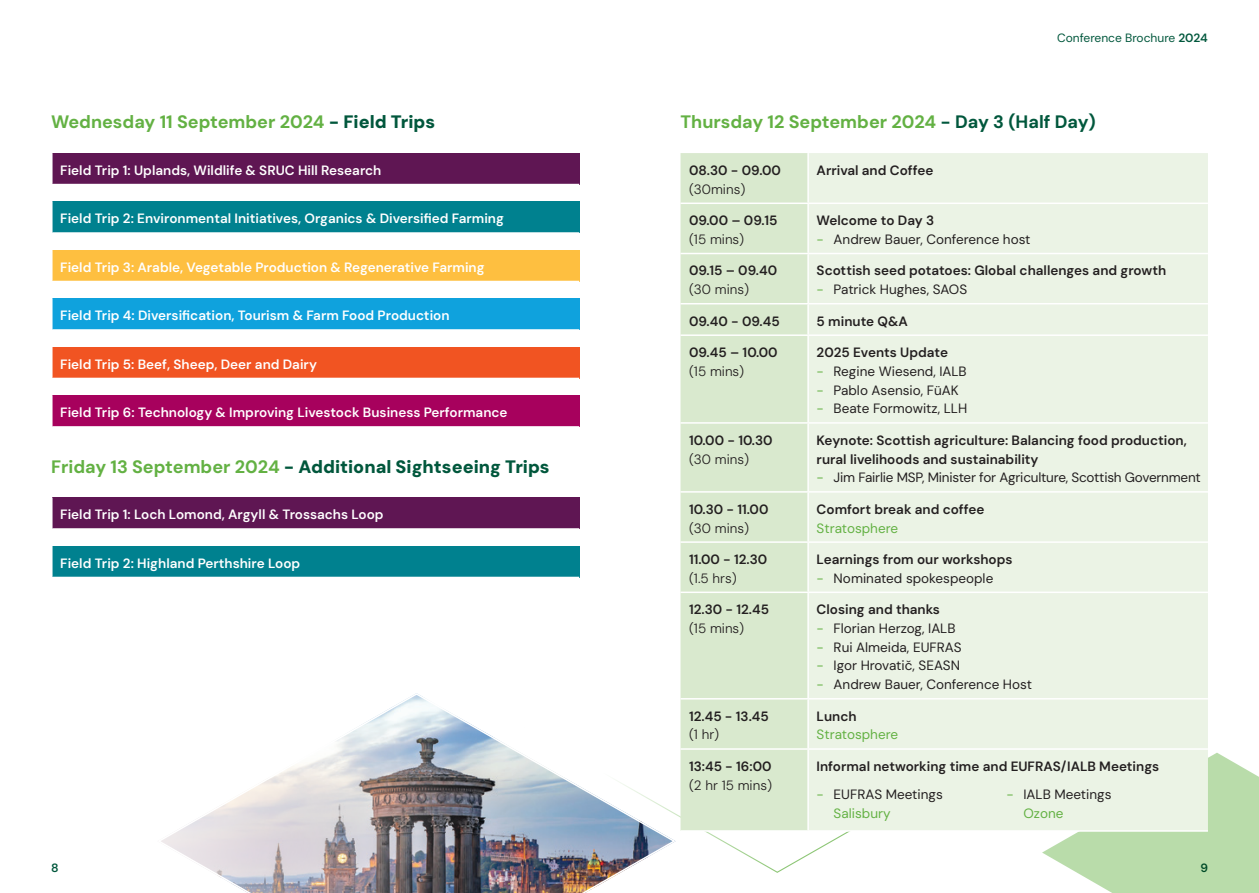
<style>
.page{position:relative;width:1259px;height:893px;background:#fff}
.page>*{position:absolute;margin:0;border:0;box-sizing:border-box;transform-origin:0 0}
.t1{font:700 18px "DM Sans";color:#63b143}
.t2{font:900 18px "DM Sans";color:#01573c}
.t3{font:600 13.5px/18.8px "DM Sans";color:#231f20}
.t4{font:600 13.5px "DM Sans";color:#fff}
.t5{font:13.5px/18.8px "DM Sans";color:#231f20}
.t6{font:13.5px "DM Sans";color:#63b143}
.t7{font:300 13.5px "DM Sans";color:#231f20}
.t8{font:12px "DM Sans";color:#01573c}
.t9{font:600 12px "DM Sans";color:#01573c}
.s1{font-weight:900;color:#01573c}
.s2{font-weight:700;color:#63b143}
.s3{font-weight:600}
.s4{color:#01573c}
.s5{font-weight:300}
.s6{color:#63b143}
</style>
<div class="page">
<svg style="left:1042px;top:753px;width:217px;height:140px;background:#c2e0b5"></svg>
<div style="left:52px;top:153px;width:527px;height:32px;background:#5f1653"></div>
<div style="left:52px;top:202px;width:527px;height:31px;background:#00818f"></div>
<div style="left:52px;top:250px;width:527px;height:31px;background:#febf40"></div>
<div style="left:52px;top:298px;width:527px;height:32px;background:#0fa2dd"></div>
<div style="left:52px;top:347px;width:527px;height:31px;background:#f15422"></div>
<div style="left:52px;top:395px;width:527px;height:32px;background:#a7015d"></div>
<hr style="left:51px;top:153px;width:2px;height:31px;background:#fff">
<hr style="left:51px;top:184px;width:528px;height:1px;background:#fff">
<hr style="left:51px;top:202px;width:2px;height:30px;background:#fff">
<hr style="left:51px;top:232px;width:528px;height:2px;background:#fff">
<hr style="left:51px;top:250px;width:2px;height:31px;background:#fff">
<hr style="left:51px;top:298px;width:2px;height:31px;background:#fff">
<hr style="left:51px;top:329px;width:528px;height:2px;background:#fff">
<hr style="left:51px;top:347px;width:2px;height:31px;background:#fff">
<hr style="left:51px;top:395px;width:2px;height:31px;background:#fff">
<hr style="left:51px;top:426px;width:528px;height:2px;background:#fff">
<div style="left:52px;top:497px;width:527px;height:32px;background:#5f1653"></div>
<div style="left:52px;top:546px;width:527px;height:31px;background:#00818f"></div>
<hr style="left:51px;top:497px;width:2px;height:31px;background:#fff">
<hr style="left:51px;top:528px;width:528px;height:2px;background:#fff">
<hr style="left:51px;top:546px;width:2px;height:31px;background:#fff">
<div style="left:680px;top:153px;width:127px;height:677px;background:#d9e9ce"></div>
<div style="left:809px;top:153px;width:399px;height:677px;background:#ebf3e5"></div>
<hr style="left:680px;top:203px;width:128px;height:1px;background:#fff">
<hr style="left:808px;top:203px;width:400px;height:1px;background:#fff">
<hr style="left:680px;top:253px;width:128px;height:1px;background:#fff">
<hr style="left:808px;top:253px;width:400px;height:1px;background:#fff">
<hr style="left:680px;top:303px;width:128px;height:1px;background:#fff">
<hr style="left:808px;top:303px;width:400px;height:1px;background:#fff">
<hr style="left:680px;top:334px;width:128px;height:2px;background:#fff">
<hr style="left:808px;top:334px;width:400px;height:2px;background:#fff">
<hr style="left:680px;top:422px;width:128px;height:2px;background:#fff">
<hr style="left:808px;top:422px;width:400px;height:2px;background:#fff">
<hr style="left:680px;top:491px;width:128px;height:2px;background:#fff">
<hr style="left:808px;top:491px;width:400px;height:2px;background:#fff">
<hr style="left:680px;top:541px;width:128px;height:2px;background:#fff">
<hr style="left:808px;top:541px;width:400px;height:2px;background:#fff">
<hr style="left:680px;top:592px;width:128px;height:1px;background:#fff">
<hr style="left:808px;top:592px;width:400px;height:1px;background:#fff">
<hr style="left:680px;top:698px;width:128px;height:1px;background:#fff">
<hr style="left:808px;top:698px;width:400px;height:1px;background:#fff">
<hr style="left:680px;top:748px;width:128px;height:2px;background:#fff">
<hr style="left:808px;top:748px;width:400px;height:2px;background:#fff">
<hr style="left:808px;top:830px;width:400px;height:2px;background:#fff">
<img style="left:161px;top:693px;width:514px;height:200px">
<p class="t1" style="left:51px;top:111px;width:386px">Wednesday 11 September 2024 <span class="s1">- Field Trips</span></p>
<p class="t4" style="left:60px;top:162px;width:323px">Field Trip 1: Uplands, Wildlife &amp; SRUC Hill Research</p>
<p class="t4" style="left:60px;top:210px;width:445px">Field Trip 2: Environmental Initiatives, Organics &amp; Diversified Farming</p>
<p class="t4" style="left:60px;top:259px;width:426px">Field Trip 3: Arable, Vegetable Production &amp; Regenerative Farming</p>
<p class="t4" style="left:60px;top:307px;width:391px">Field Trip 4: Diversification, Tourism &amp; Farm Food Production</p>
<p class="t4" style="left:60px;top:356px;width:258px">Field Trip 5: Beef, Sheep, Deer and Dairy</p>
<p class="t4" style="left:60px;top:404px;width:449px">Field Trip 6: Technology &amp; Improving Livestock Business Performance</p>
<p class="t2" style="left:51px;top:455px;width:500px"><span class="s2">Friday 13 September 2024</span> - Additional Sightseeing Trips</p>
<p class="t4" style="left:60px;top:506px;width:325px">Field Trip 1: Loch Lomond, Argyll &amp; Trossachs Loop</p>
<p class="t4" style="left:60px;top:555px;width:241px">Field Trip 2: Highland Perthshire Loop</p>
<p class="t8" style="left:1057px;top:30px;width:152px">Conference Brochure <span class="s3">2024</span></p>
<p class="t1" style="left:680px;top:111px;width:417px">Thursday 12 September 2024 <span class="s4">- Day 3 (Half Day)</span></p>
<p class="t3" style="left:689px;top:161px;width:93px">08.30 - 09.00</p>
<p class="t7" style="left:689px;top:181px;width:58px">(30mins)</p>
<p class="t3" style="left:816px;top:161px;width:118px">Arrival and Coffee</p>
<p class="t3" style="left:689px;top:211px;width:90px">09.00 – 09.15 <span class="s5">(15 mins)</span></p>
<p class="t3" style="left:816px;top:211px;width:119px">Welcome to Day 3</p>
<p class="t5" style="left:816px;top:230px;width:215px"><span class="s6">-</span> Andrew Bauer, Conference host</p>
<p class="t3" style="left:689px;top:261px;width:90px">09.15 – 09.40 <span class="s5">(30 mins)</span></p>
<p class="t3" style="left:816px;top:261px;width:351px">Scottish seed potatoes: Global challenges and growth</p>
<p class="t5" style="left:816px;top:280px;width:152px"><span class="s6">-</span> Patrick Hughes, SAOS</p>
<p class="t3" style="left:689px;top:311px;width:92px">09.40 - 09.45</p>
<p class="t3" style="left:816px;top:311px;width:93px">5 minute Q&amp;A</p>
<p class="t3" style="left:689px;top:343px;width:90px">09.45 – 10.00 <span class="s5">(15 mins)</span></p>
<p class="t3" style="left:816px;top:343px;width:133px">2025 Events Update</p>
<p class="t5" style="left:816px;top:362px;width:152px"><span class="s6">-</span> Regine Wiesend, IALB</p>
<p class="t5" style="left:816px;top:380px;width:143px"><span class="s6">-</span> Pablo Asensio, FüAK</p>
<p class="t5" style="left:816px;top:399px;width:152px"><span class="s6">-</span> Beate Formowitz, LLH</p>
<p class="t3" style="left:689px;top:431px;width:85px">10.00 - 10.30 <span class="s5">(30 mins)</span></p>
<p class="t3" style="left:816px;top:431px;width:371px">Keynote: Scottish agriculture: Balancing food production, rural livelihoods and sustainability</p>
<p class="t5" style="left:816px;top:468px;width:386px"><span class="s6">-</span> Jim Fairlie MSP, Minister for Agriculture, Scottish Government</p>
<p class="t3" style="left:689px;top:500px;width:81px">10.30 - 11.00 <span class="s5">(30 mins)</span></p>
<p class="t3" style="left:816px;top:500px;width:169px">Comfort break and coffee</p>
<p class="t6" style="left:816px;top:519px;width:83px">Stratosphere</p>
<p class="t3" style="left:689px;top:550px;width:80px">11.00 - 12.30 <span class="s5">(1.5 hrs)</span></p>
<p class="t3" style="left:816px;top:550px;width:197px">Learnings from our workshops</p>
<p class="t5" style="left:816px;top:569px;width:178px"><span class="s6">-</span> Nominated spokespeople</p>
<p class="t3" style="left:689px;top:600px;width:82px">12.30 - 12.45 <span class="s5">(15 mins)</span></p>
<p class="t3" style="left:816px;top:600px;width:125px">Closing and thanks</p>
<p class="t5" style="left:816px;top:619px;width:140px"><span class="s6">-</span> Florian Herzog, IALB</p>
<p class="t5" style="left:816px;top:638px;width:146px"><span class="s6">-</span> Rui Almeida, EUFRAS</p>
<p class="t5" style="left:816px;top:656px;width:145px"><span class="s6">-</span> Igor Hrovatič, SEASN</p>
<p class="t5" style="left:816px;top:675px;width:217px"><span class="s6">-</span> Andrew Bauer, Conference Host</p>
<p class="t3" style="left:689px;top:706px;width:81px">12.45 - 13.45 <span class="s5">(1 hr)</span></p>
<p class="t3" style="left:816px;top:706px;width:41px">Lunch</p>
<p class="t6" style="left:816px;top:726px;width:83px">Stratosphere</p>
<p class="t3" style="left:689px;top:757px;width:84px">13:45 - 16:00 <span class="s5">(2 hr 15 mins)</span></p>
<p class="t3" style="left:816px;top:757px;width:344px">Informal networking time and EUFRAS/IALB Meetings</p>
<p class="t5" style="left:833px;top:785px;width:111px;text-indent:-17px"><span class="s6">-</span> EUFRAS Meetings<br><span class="s6">Salisbury</span></p>
<p class="t5" style="left:1023px;top:785px;width:90px;text-indent:-17px"><span class="s6">-</span> IALB Meetings<br><span class="s6">Ozone</span></p>
<p class="t9" style="left:51px;top:860px;width:9px">8</p>
<p class="t9" style="left:1200px;top:860px;width:9px">9</p>
</div>
